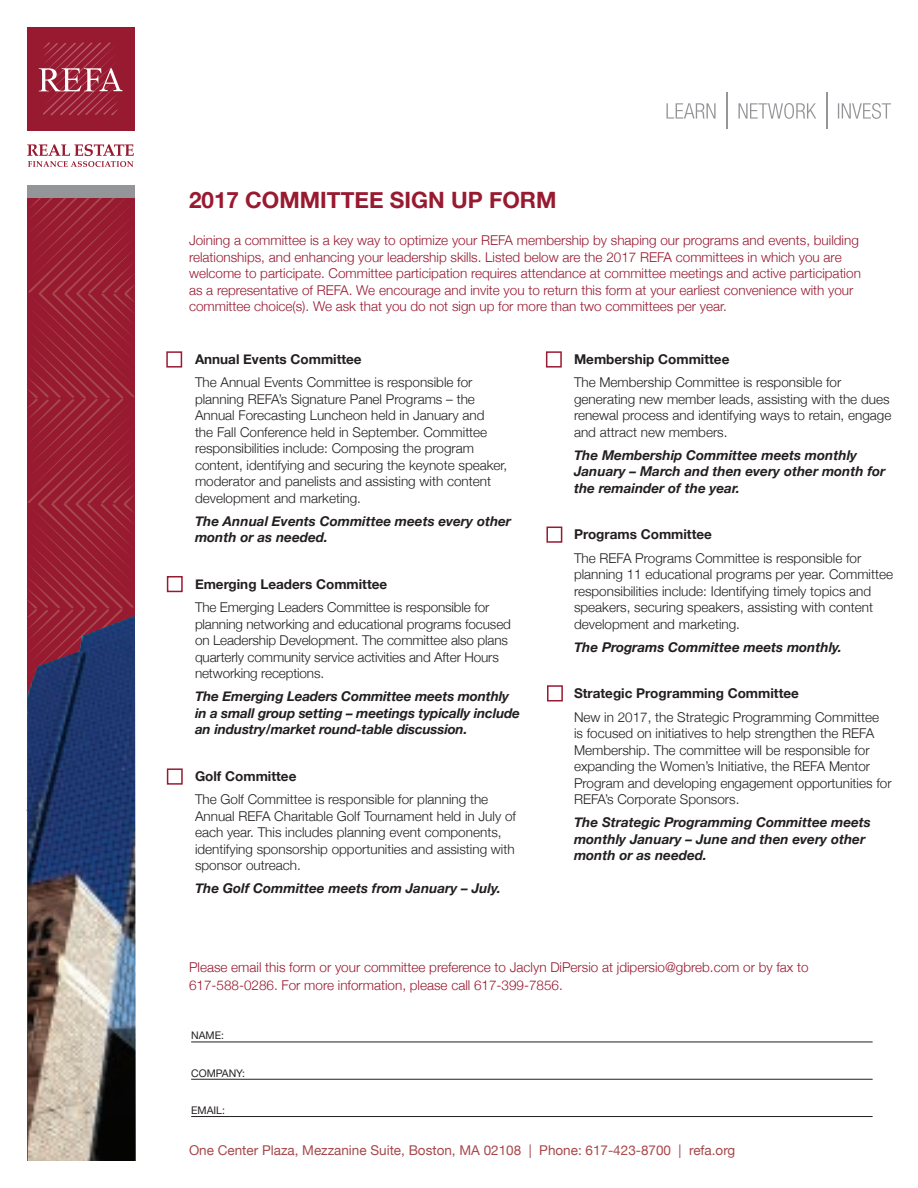
<style>
.page{position:relative;width:918px;height:1188px;background:#fff}
.page>*{position:absolute;margin:0;border:0;box-sizing:border-box;transform-origin:0 0}
.t1{font:700 22.5px "Helvetica Neue";color:#981a31}
.t2{font:300 13.5px/16.5px "Helvetica Neue";color:#231f20}
.t3{font:300 13.5px/16.5px "Helvetica Neue";color:#981a31}
.t4{font:italic 700 13.5px/16.5px "Helvetica Neue";color:#231f20}
.t5{font:700 13.5px "Helvetica Neue";color:#231f20}
.t6{font:13.5px "Helvetica Neue";color:#a7484a}
.t7{font:10.5px "Helvetica Neue";color:#231f20}
</style>
<div class="page">
<svg style="left:26px;top:198px;width:110px;height:622px;background:#a43749"></svg>
<img style="left:28px;top:616px;width:108px;height:545px">
<div style="left:27px;top:27px;width:107px;height:104px;background:#981a31"></div>
<svg style="left:39px;top:42px;width:83px;height:74px"></svg>
<svg style="left:27px;top:144px;width:107px;height:23px"></svg>
<div style="left:27px;top:185px;width:108px;height:13px;background:#939598"></div>
<svg style="left:666px;top:103px;width:225px;height:16px"></svg>
<hr style="left:727px;top:93px;width:1px;height:36px;background:#939598">
<hr style="left:826px;top:93px;width:2px;height:36px;background:#939598">
<div style="left:166px;top:351px;width:16px;height:17px;border:2px solid #981a31"></div>
<div style="left:167px;top:576px;width:16px;height:16px;border:2px solid #981a31"></div>
<div style="left:167px;top:768px;width:16px;height:17px;border:2px solid #981a31"></div>
<div style="left:546px;top:351px;width:16px;height:17px;border:2px solid #981a31"></div>
<div style="left:546px;top:527px;width:16px;height:16px;border:2px solid #981a31"></div>
<div style="left:547px;top:685px;width:16px;height:16px;border:2px solid #981a31"></div>
<hr style="left:191px;top:1042px;width:682px;height:1px;background:#231f20">
<hr style="left:191px;top:1079px;width:682px;height:1px;background:#231f20">
<hr style="left:191px;top:1116px;width:682px;height:1px;background:#231f20">
<p class="t1" style="left:189px;top:182px;width:369px">2017 COMMITTEE SIGN UP FORM</p>
<p class="t3" style="left:189px;top:231px;width:673px">Joining a committee is a key way to optimize your REFA membership by shaping our programs and events, building relationships, and enhancing your leadership skills. Listed below are the 2017 REFA committees in which you are welcome to participate. Committee participation requires attendance at committee meetings and active participation as a representative of REFA. We encourage and invite you to return this form at your earliest convenience with your committee choice(s). We ask that you do not sign up for more than two committees per year.</p>
<p class="t5" style="left:195px;top:349px;width:168px">Annual Events Committee</p>
<p class="t2" style="left:195px;top:373px;width:314px">The Annual Events Committee is responsible for planning REFA’s Signature Panel Programs – the Annual Forecasting Luncheon held in January and<br>the Fall Conference held in September. Committee responsibilities include: Composing the program content, identifying and securing the keynote speaker, moderator and panelists and assisting with content development and marketing.</p>
<p class="t4" style="left:195px;top:513px;width:318px">The Annual Events Committee meets every other month or as needed.</p>
<p class="t5" style="left:195px;top:574px;width:194px">Emerging Leaders Committee</p>
<p class="t2" style="left:195px;top:598px;width:317px">The Emerging Leaders Committee is responsible for planning networking and educational programs focused on Leadership Development. The committee also plans quarterly community service activities and After Hours networking receptions.</p>
<p class="t4" style="left:195px;top:689px;width:327px">The Emerging Leaders Committee meets monthly in a small group setting – meetings typically include an industry/market round-table discussion.</p>
<p class="t5" style="left:195px;top:766px;width:103px">Golf Committee</p>
<p class="t2" style="left:195px;top:790px;width:323px">The Golf Committee is responsible for planning the Annual REFA Charitable Golf Tournament held in July of each year. This includes planning event components, identifying sponsorship opportunities and assisting with sponsor outreach.</p>
<p class="t4" style="left:195px;top:881px;width:307px">The Golf Committee meets from January – July.</p>
<p class="t5" style="left:574px;top:349px;width:157px">Membership Committee</p>
<p class="t2" style="left:574px;top:373px;width:319px">The Membership Committee is responsible for generating new member leads, assisting with the dues renewal process and identifying ways to retain, engage and attract new members.</p>
<p class="t4" style="left:574px;top:447px;width:313px">The Membership Committee meets monthly<br>January – March and then every other month for the remainder of the year.</p>
<p class="t5" style="left:574px;top:524px;width:139px">Programs Committee</p>
<p class="t2" style="left:574px;top:549px;width:321px">The REFA Programs Committee is responsible for planning 11 educational programs per year. Committee responsibilities include: Identifying timely topics and speakers, securing speakers, assisting with content development and marketing.</p>
<p class="t4" style="left:574px;top:639px;width:269px">The Programs Committee meets monthly.</p>
<p class="t5" style="left:574px;top:683px;width:226px">Strategic Programming Committee</p>
<p class="t2" style="left:574px;top:708px;width:319px">New in 2017, the Strategic Programming Committee<br>is focused on initiatives to help strengthen the REFA Membership. The committee will be responsible for expanding the Women’s Initiative, the REFA Mentor Program and developing engagement opportunities for REFA’s Corporate Sponsors.</p>
<p class="t4" style="left:574px;top:815px;width:298px">The Strategic Programming Committee meets monthly January – June and then every other month or as needed.</p>
<p class="t3" style="left:189px;top:957px;width:621px;line-height:18px">Please email this form or your committee preference to Jaclyn DiPersio at jdipersio@gbreb.com or by fax to<br>617-588-0286. For more information, please call 617-399-7856.</p>
<p class="t7" style="left:191px;top:1028px;width:34px">NAME:</p>
<p class="t7" style="left:191px;top:1065px;width:55px">COMPANY:</p>
<p class="t7" style="left:191px;top:1103px;width:35px">EMAIL:</p>
<p class="t6" style="left:189px;top:1141px;width:548px">One Center Plaza, Mezzanine Suite, Boston, MA 02108 | Phone: 617-423-8700 | refa.org</p>
</div>
